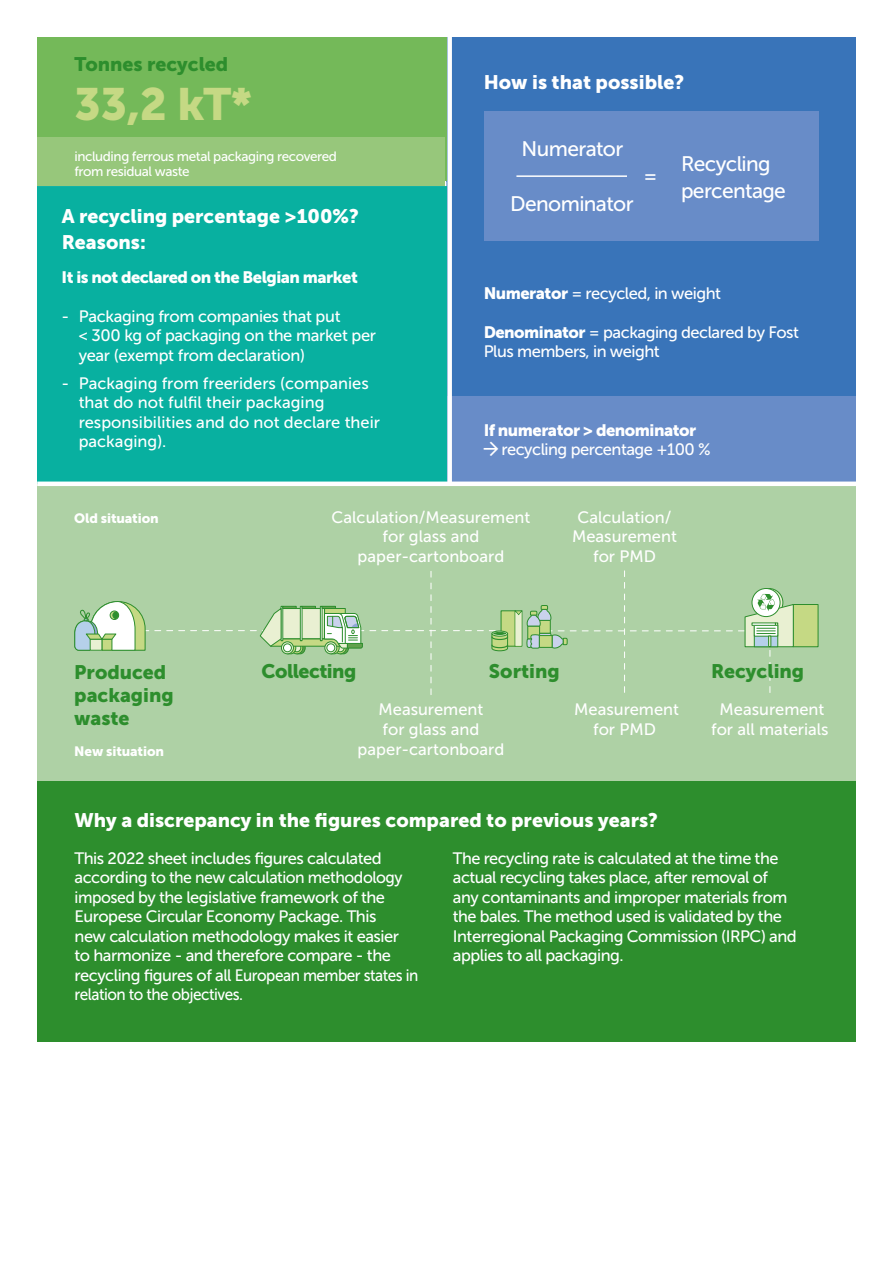
<style>
.page{position:relative;width:893px;height:1263px;background:#fff}
.page>*{position:absolute;margin:0;border:0;box-sizing:border-box;transform-origin:0 0}
.t1{font:45px "Museo Sans 900";color:#c5d984}
.t2{font:21px/27px "Museo Sans 500";letter-spacing:-.03em;color:#fff}
.t3{font:19.5px "Museo Sans 900";color:#fff}
.t4{font:19.5px/23.4px "Museo Sans 900";color:#2d8e2d}
.t5{font:19.5px "Museo Sans 900";letter-spacing:-.025em;color:#2d8e2d}
.t6{font:16.5px/19.5px "Museo Sans 500";letter-spacing:-.03em;color:#fff}
.t7{font:16.5px/19.8px "Museo Sans 500";color:#fff;text-align:center}
.t8{font:16.5px "Museo Sans 900";letter-spacing:-.03em;color:#fff}
.t9{font:13.5px/15px "Museo Sans 500";letter-spacing:-.03em;color:#fff}
.t10{font:13.5px "Museo Sans 900";letter-spacing:-.01em;color:#fff}
.s1{font-family:"Museo Sans 900"}
</style>
<div class="page">
<div style="left:37px;top:484px;width:819px;height:298px;background:#aed1a5"></div>
<div style="left:793px;top:604px;width:25px;height:43px;background:#c5d984"></div>
<div style="left:793px;top:604px;width:25px;height:43px;border:1px solid #2d8e2d"></div>
<svg style="left:74px;top:571px;width:720px;height:124px"></svg>
<div style="left:446px;top:37px;width:410px;height:372px;background:#3974b9"></div>
<div style="left:446px;top:396px;width:410px;height:88px;background:#688cc8"></div>
<div style="left:37px;top:186px;width:409px;height:298px;background:#08b0a0"></div>
<div style="left:484px;top:112px;width:335px;height:129px;background:#688cc8"></div>
<hr style="left:516px;top:175px;width:111px;height:2px;background:#fff">
<div style="left:37px;top:481px;width:823px;height:5px;background:#fff"></div>
<div style="left:37px;top:37px;width:409px;height:144px;background:#74b959"></div>
<div style="left:447px;top:27px;width:5px;height:457px;background:#fff"></div>
<div style="left:37px;top:781px;width:819px;height:261px;background:#2d8e2d"></div>
<div style="left:37px;top:137px;width:408px;height:49px;background:#97c77b"></div>
<p class="t4" style="left:74px;top:52px;width:155px">Tonnes recycled</p>
<h1 class="t1" style="left:74px;top:79px;width:179px">33,2 kT*</h1>
<p class="t9" style="left:74px;top:149px;width:264px">including ferrous metal packaging recovered from residual waste</p>
<p class="t3" style="left:62px;top:205px;width:299px">A recycling percentage &gt;100%?</p>
<p class="t3" style="left:62px;top:231px;width:86px">Reasons:</p>
<p class="t8" style="left:62px;top:268px;width:298px">It is not declared on the Belgian market</p>
<p class="t6" style="left:79px;top:306px;width:299px;text-indent:-17px">- Packaging from companies that put<br>&lt; 300 kg of packaging on the market per year (exempt from declaration)</p>
<p class="t7" style="left:79px;top:373px;width:303px;text-align:left;text-indent:-17px">- Packaging from freeriders (companies that do not fulfil their packaging responsibilities and do not declare their packaging).</p>
<p class="t3" style="left:484px;top:71px;width:202px">How is that possible?</p>
<p class="t2" style="left:522px;top:136px;width:103px">Numerator</p>
<p class="t2" style="left:510px;top:190px;width:125px">Denominator</p>
<p class="t2" style="left:644px;top:162px;width:16px">=</p>
<p class="t2" style="left:681px;top:150px;width:106px">Recycling percentage</p>
<p class="t6" style="left:484px;top:283px;width:239px"><span class="s1">Numerator</span> = recycled, in weight</p>
<p class="t6" style="left:484px;top:322px;width:317px"><span class="s1">Denominator</span> = packaging declared by Fost<br>Plus members, in weight</p>
<p class="t8" style="left:484px;top:420px;width:214px">If numerator &gt; denominator</p>
<p class="t6" style="left:484px;top:440px;width:228px">□▼ recycling percentage +100 %</p>
<p class="t10" style="left:74px;top:510px;width:86px">Old situation</p>
<p class="t7" style="left:332px;top:507px;width:200px">Calculation/Measurement for glass and paper-cartonboard</p>
<p class="t7" style="left:572px;top:507px;width:106px">Calculation/<br>Measurement for PMD</p>
<p class="t4" style="left:74px;top:660px;width:101px">Produced packaging waste</p>
<p class="t5" style="left:262px;top:660px;width:96px">Collecting</p>
<p class="t4" style="left:489px;top:660px;width:72px">Sorting</p>
<p class="t7" style="left:358px;top:700px;width:148px">Measurement<br>for glass and paper-cartonboard</p>
<p class="t10" style="left:74px;top:743px;width:91px">New situation</p>
<p class="t4" style="left:711px;top:660px;width:95px">Recycling</p>
<p class="t7" style="left:574px;top:700px;width:106px">Measurement for PMD</p>
<p class="t7" style="left:711px;top:700px;width:119px">Measurement for all materials</p>
<p class="t3" style="left:74px;top:809px;width:585px">Why a discrepancy in the figures compared to previous years?</p>
<p class="t6" style="left:75px;top:848px;width:345px">This 2022 sheet includes figures calculated according to the new calculation methodology imposed by the legislative framework of the Europese Circular Economy Package. This<br>new calculation methodology makes it easier to harmonize - and therefore compare - the recycling figures of all European member states in relation to the objectives.</p>
<p class="t6" style="left:453px;top:848px;width:345px">The recycling rate is calculated at the time the actual recycling takes place, after removal of any contaminants and improper materials from the bales. The method used is validated by the Interregional Packaging Commission (IRPC) and applies to all packaging.</p>
</div>
